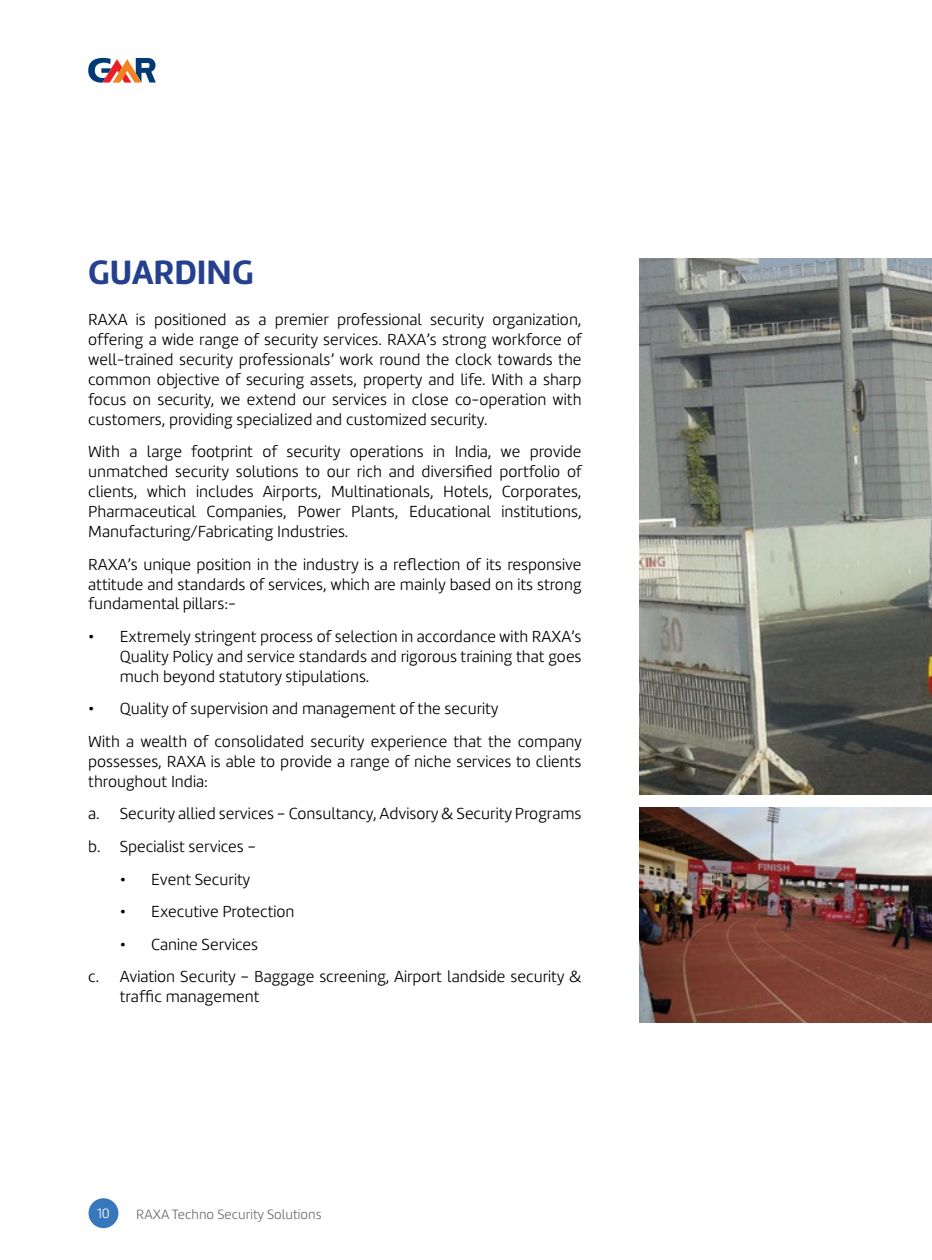
<style>
.page{position:relative;width:932px;height:1260px;background:#fff}
.page>*{position:absolute;margin:0;border:0;box-sizing:border-box;transform-origin:0 0}
.t1{font:700 35px "Marine";color:#25408f}
.t2{font:300 16.62px/19.9px "Marine";color:#000;text-align:justify}
.t3{font:300 14px "Marine";color:#6d6e71}
.t4{font:300 14px "Marine";color:#fff}
</style>
<div class="page">
<div style="left:89px;top:1198px;width:29px;height:30px;background:#3777bc;border-radius:50%"></div>
<svg style="left:88px;top:58px;width:68px;height:25px"></svg>
<img style="left:639px;top:807px;width:293px;height:215px">
<img style="left:639px;top:258px;width:293px;height:537px">
<h1 class="t1" style="left:88px;top:250px;width:167px">GUARDING</h1>
<p class="t2" style="left:88px;top:309px;width:495px">RAXA is positioned as a premier professional security organization, offering a wide range of security services. RAXA’s strong workforce of well-trained security professionals’ work round the clock towards the common objective of securing assets, property and life. With a sharp focus on security, we extend our services in close co-operation with customers, providing specialized and customized security.</p>
<p class="t2" style="left:88px;top:442px;width:495px">With a large footprint of security operations in India, we provide unmatched security solutions to our rich and diversified portfolio of clients, which includes Airports, Multinationals, Hotels, Corporates, Pharmaceutical Companies, Power Plants, Educational institutions, Manufacturing/Fabricating Industries.</p>
<p class="t2" style="left:88px;top:554px;width:495px">RAXA’s unique position in the industry is a reflection of its responsive attitude and standards of services, which are mainly based on its strong fundamental pillars:-</p>
<p class="t2" style="left:120px;top:626px;width:463px;text-indent:-32px">• Extremely stringent process of selection in accordance with RAXA’s Quality Policy and service standards and rigorous training that goes much beyond statutory stipulations.</p>
<p class="t2" style="left:88px;top:693px;width:495px;line-height:32.6px">• Quality of supervision and management of the security<br>With a wealth of consolidated security experience that the company</p>
<p class="t2" style="left:88px;top:751px;width:495px">possesses, RAXA is able to provide a range of niche services to clients throughout India:</p>
<p class="t2" style="left:88px;top:798px;width:495px;line-height:32.6px">a. Security allied services – Consultancy, Advisory &amp; Security Programs b. Specialist services –</p>
<p class="t2" style="left:120px;top:869px;width:132px">• Event Security</p>
<p class="t2" style="left:120px;top:902px;width:176px">• Executive Protection</p>
<p class="t2" style="left:88px;top:928px;width:495px;line-height:32.6px;text-indent:31px">• Canine Services<br>c. Aviation Security – Baggage screening, Airport landside security &amp;</p>
<p class="t2" style="left:120px;top:987px;width:141px">traffic management</p>
<p class="t4" style="left:97px;top:1205px;width:14px">10</p>
<p class="t3" style="left:136px;top:1205px;width:187px">RAXA Techno Security Solutions</p>
</div>
